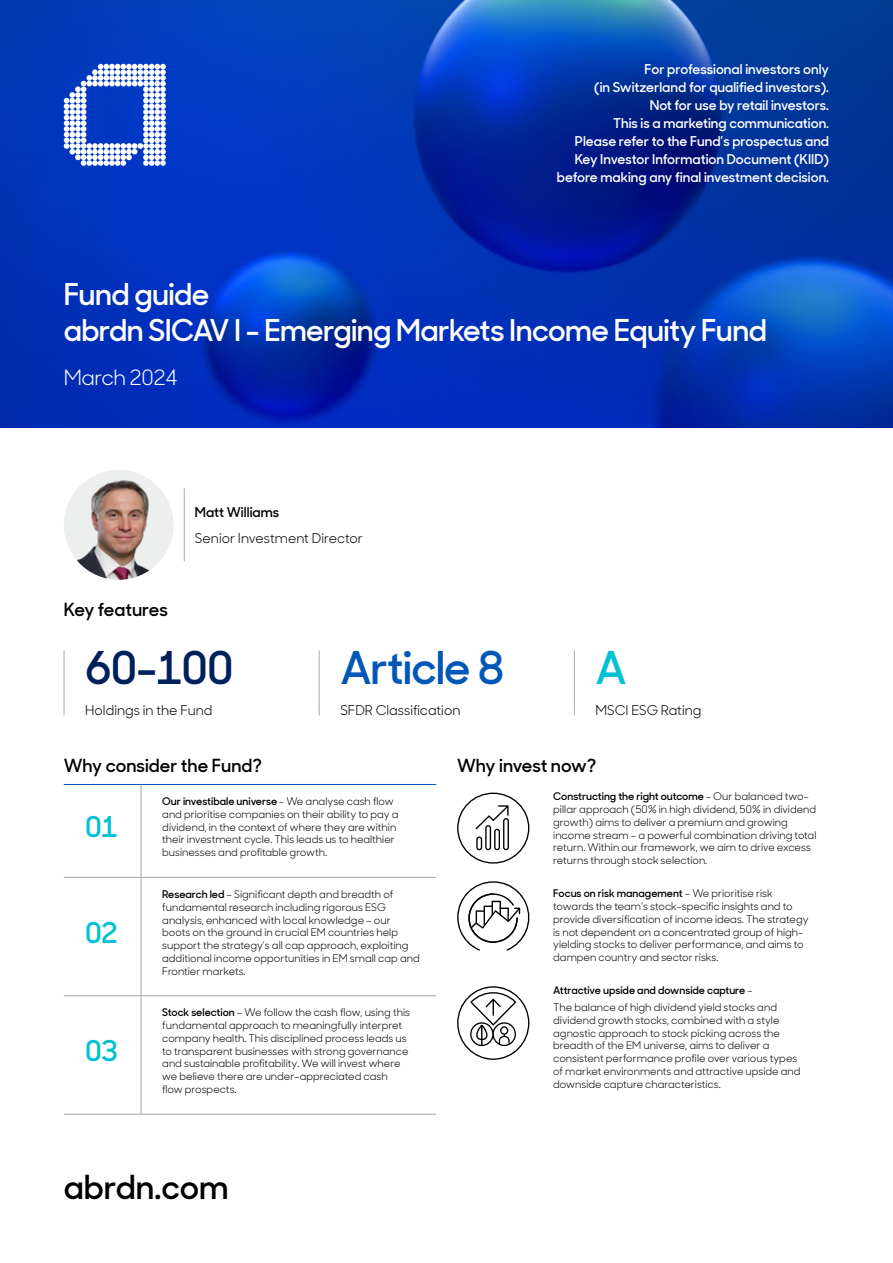
<style>
.page{position:relative;width:893px;height:1263px;background:#fff}
.page>*{position:absolute;margin:0;border:0;box-sizing:border-box;transform-origin:0 0}
.t1{font:600 45px "Sharp Sans Display No 1";letter-spacing:-.02em;color:#0057b7}
.t2{font:600 45px "Sharp Sans Display No 1";color:#00205b}
.t3{font:600 45px "Sharp Sans Display No 1";color:#00c1d4}
.t4{font:600 33px "Sharp Sans Display No 1";color:#000}
.t5{font:600 30px/36px "Sharp Sans Display No 1";letter-spacing:-.02em;color:#fff}
.t6{font:600 28.5px "Sharp Sans Display No 1";color:#00c1d4}
.t7{font:21px "Sharp Sans Display No 1";letter-spacing:-.02em;color:#fff}
.t8{font:600 18px "Sharp Sans Display No 1";color:#000}
.t9{font:600 13.5px/18px "Sharp Sans Display No 1";color:#fff;text-align:right}
.t10{font:13.5px "Sharp Sans Display No 1";color:#000}
.t11{font:600 13.5px "Sharp Sans Display No 1";color:#000}
.t12{font:10.5px/12.8px "Sharp Sans Display No 1";color:#000}
.s1{font-weight:600}
</style>
<div class="page">
<img style="left:0;top:0;width:893px;height:427px">
<svg style="left:64px;top:64px;width:102px;height:102px"></svg>
<hr style="left:64px;top:784px;width:77px;height:1px;background:#0057b7">
<hr style="left:141px;top:785px;width:1px;height:92px;background:#a7a8a9">
<hr style="left:141px;top:784px;width:295px;height:1px;background:#0057b7">
<hr style="left:64px;top:877px;width:77px;height:1px;background:#a7a8a9">
<hr style="left:141px;top:877px;width:1px;height:118px;background:#a7a8a9">
<hr style="left:141px;top:877px;width:295px;height:1px;background:#a7a8a9">
<hr style="left:64px;top:995px;width:77px;height:1px;background:#a7a8a9">
<hr style="left:64px;top:1114px;width:77px;height:1px;background:#a7a8a9">
<hr style="left:141px;top:996px;width:1px;height:118px;background:#a7a8a9">
<hr style="left:141px;top:995px;width:295px;height:1px;background:#a7a8a9">
<hr style="left:141px;top:1114px;width:295px;height:1px;background:#a7a8a9">
<svg style="left:457px;top:793px;width:72px;height:71px"></svg>
<svg style="left:457px;top:881px;width:73px;height:70px"></svg>
<svg style="left:457px;top:986px;width:72px;height:74px"></svg>
<hr style="left:319px;top:650px;width:1px;height:55px;background:#a7a8a9">
<hr style="left:574px;top:650px;width:1px;height:55px;background:#a7a8a9">
<hr style="left:64px;top:650px;width:1px;height:55px;background:#a7a8a9">
<img style="left:64px;top:470px;width:110px;height:110px;border-radius:55px">
<hr style="left:184px;top:488px;width:1px;height:73px;background:#a7a8a9">
<p class="t9" style="left:557px;top:59px;width:274px">For professional investors only<br>(in Switzerland for qualified investors).<br>Not for use by retail investors.<br>This is a marketing communication.<br>Please refer to the Fund’s prospectus and Key Investor Information Document (KIID) before making any final investment decision.</p>
<h3 class="t5" style="left:64px;top:274px;width:705px">Fund guide<br>abrdn SICAV I - Emerging Markets Income Equity Fund</h3>
<h3 class="t7" style="left:64px;top:361px;width:115px">March 2024</h3>
<p class="t11" style="left:195px;top:501px;width:86px">Matt Williams</p>
<p class="t10" style="left:195px;top:527px;width:170px">Senior Investment Director</p>
<h3 class="t8" style="left:64px;top:596px;width:105px">Key features</h3>
<h1 class="t2" style="left:85px;top:633px;width:150px">60-100</h1>
<h1 class="t1" style="left:340px;top:633px;width:165px">Article 8</h1>
<h1 class="t3" style="left:596px;top:633px;width:33px">A</h1>
<p class="t10" style="left:85px;top:700px;width:129px">Holdings in the Fund</p>
<p class="t10" style="left:340px;top:700px;width:122px">SFDR Classification</p>
<p class="t10" style="left:596px;top:700px;width:107px">MSCI ESG Rating</p>
<h3 class="t8" style="left:64px;top:751px;width:200px">Why consider the Fund?</h3>
<h3 class="t6" style="left:85px;top:805px;width:34px">01</h3>
<h3 class="t6" style="left:85px;top:911px;width:34px">02</h3>
<h3 class="t6" style="left:85px;top:1029px;width:34px">03</h3>
<p class="t12" style="left:162px;top:794px;width:238px"><span class="s1">Our investibale universe</span> - We analyse cash flow and prioritise companies on their ability to pay a dividend, in the context of where they are within their investment cycle. This leads us to healthier businesses and profitable growth.</p>
<p class="t12" style="left:162px;top:887px;width:259px"><span class="s1">Research led</span> – Significant depth and breadth of fundamental research including rigorous ESG analysis, enhanced with local knowledge – our boots on the ground in crucial EM countries help support the strategy’s all cap approach, exploiting additional income opportunities in EM small cap and Frontier markets.</p>
<p class="t12" style="left:162px;top:1005px;width:249px"><span class="s1">Stock selection</span> – We follow the cash flow, using this fundamental approach to meaningfully interpret company health. This disciplined process leads us to transparent businesses with strong governance and sustainable profitability. We will invest where we believe there are under-appreciated cash flow prospects.</p>
<h2 class="t4" style="left:64px;top:1162px;width:166px">abrdn.com</h2>
<h3 class="t8" style="left:457px;top:751px;width:141px">Why invest now?</h3>
<p class="t12" style="left:553px;top:789px;width:265px"><span class="s1">Constructing the right outcome</span> - Our balanced two&shy;pillar approach (50% in high dividend, 50% in dividend growth) aims to deliver a premium and growing income stream – a powerful combination driving total return. Within our framework, we aim to drive excess returns through stock selection.</p>
<p class="t12" style="left:553px;top:886px;width:257px"><span class="s1">Focus on risk management</span> – We prioritise risk towards the team’s stock-specific insights and to provide diversification of income ideas. The strategy is not dependent on a concentrated group of high&shy;yielding stocks to deliver performance, and aims to dampen country and sector risks.</p>
<p class="t12" style="left:553px;top:981px;width:225px;line-height:17px"><span class="s1">Attractive upside and downside capture</span> -<br>The balance of high dividend yield stocks and</p>
<p class="t12" style="left:553px;top:1013px;width:249px">dividend growth stocks, combined with a style agnostic approach to stock picking across the breadth of the EM universe, aims to deliver a consistent performance profile over various types of market environments and attractive upside and downside capture characteristics.</p>
</div>
